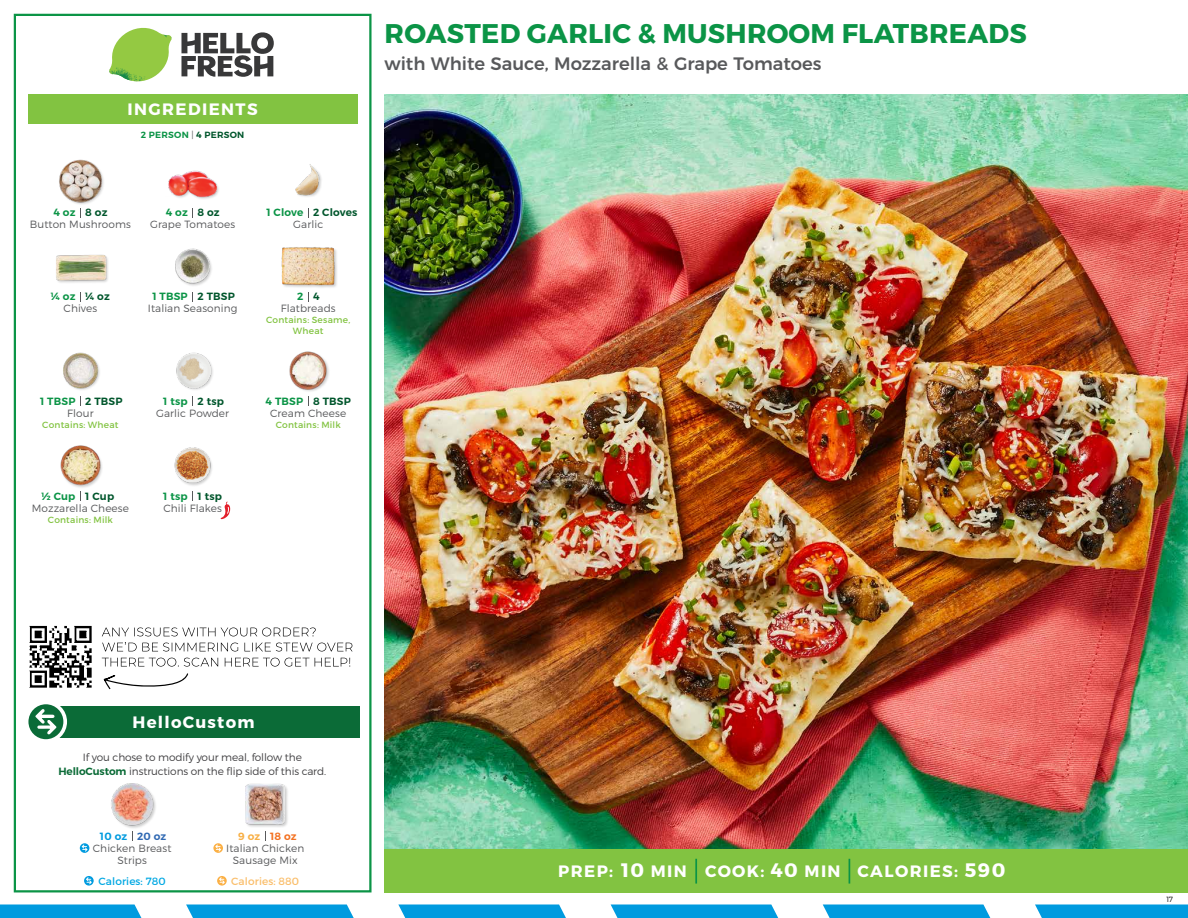
<style>
.page{position:relative;width:1188px;height:918px;background:#fff}
.page>*{position:absolute;margin:0;border:0;box-sizing:border-box;transform-origin:0 0}
.t1{font:700 27px "Montserrat";letter-spacing:.01em;color:#0b9446}
.t2{font:500 18px "Montserrat";color:#58595b}
.t3{font:700 16.5px "Montserrat";letter-spacing:.085em;color:#fff}
.t4{font:300 10.5px/12px "Montserrat";letter-spacing:.01em;color:#58595b;text-align:center}
.t5{font:300 10.5px/13.5px "Montserrat";letter-spacing:-.01em;color:#414042;text-align:center}
.t6{font:600 10.5px "Montserrat";letter-spacing:.02em;color:#00562c}
.t7{font:600 10.5px "Montserrat";letter-spacing:.02em;color:#0b9446}
.t8{font:10.5px "Montserrat";letter-spacing:.01em;color:#00a8e3}
.t9{font:10.5px "Montserrat";letter-spacing:.01em;color:#fabe6b}
.t10{font:600 10.5px "Montserrat";letter-spacing:.02em;color:#009bdf}
.t11{font:600 10.5px "Montserrat";color:#f37121}
.t12{font:9px/10.5px "Montserrat";letter-spacing:.025em;color:#82c341;text-align:center}
.t13{font:600 9px "Montserrat";letter-spacing:.03em;color:#0b9446}
.t14{font:300 7.5px "Montserrat";color:#000}
.s1{font-weight:300;color:#58595b}
.s2{color:#00562c}
.s3{font-weight:600;color:#0b6b37}
.s4{color:#3069b3}
.s5{color:#f8af45}
.s6{font-size:19.5px}
</style>
<div class="page">
<svg style="left:0;top:904px;width:141px;height:14px;background:#0ea0e0"></svg>
<svg style="left:186px;top:904px;width:168px;height:14px;background:#13a2e1"></svg>
<svg style="left:398px;top:904px;width:168px;height:14px;background:#13a2e1"></svg>
<svg style="left:611px;top:904px;width:167px;height:14px;background:#12a2e1"></svg>
<svg style="left:823px;top:904px;width:167px;height:14px;background:#12a2e1"></svg>
<svg style="left:1035px;top:904px;width:153px;height:14px;background:#0ea0e0"></svg>
<div style="left:384px;top:849px;width:804px;height:43px;background:#82c341"></div>
<svg style="left:181px;top:32px;width:93px;height:45px"></svg>
<svg style="left:114px;top:28px;width:55px;height:36px"></svg>
<img style="left:143px;top:28px;width:29px;height:24px">
<img style="left:112px;top:48px;width:54px;height:10px">
<img style="left:109px;top:52px;width:55px;height:30px">
<img style="left:142px;top:58px;width:24px;height:23px">
<div style="left:28px;top:94px;width:330px;height:30px;background:#82c341"></div>
<div style="left:14px;top:14px;width:358px;height:878px;border:2px solid #0b9446"></div>
<img style="left:384px;top:94px;width:804px;height:755px">
<img style="left:175px;top:248px;width:37px;height:38px">
<img style="left:281px;top:247px;width:56px;height:41px">
<img style="left:168px;top:170px;width:51px;height:29px">
<img style="left:295px;top:164px;width:27px;height:33px">
<img style="left:56px;top:254px;width:52px;height:29px">
<div style="left:59px;top:159px;width:46px;height:47px;background:#000;opacity:.2"></div>
<img style="left:59px;top:159px;width:46px;height:43px">
<img style="left:176px;top:352px;width:37px;height:38px">
<img style="left:289px;top:351px;width:40px;height:41px">
<img style="left:63px;top:352px;width:37px;height:38px">
<img style="left:174px;top:447px;width:38px;height:39px">
<div style="left:61px;top:446px;width:43px;height:43px;background:#000;opacity:.2"></div>
<img style="left:60px;top:445px;width:44px;height:42px">
<svg style="left:221px;top:502px;width:9px;height:17px"></svg>
<div style="left:33px;top:706px;width:327px;height:31px;background:#0b6b37"></div>
<div style="left:25px;top:701px;width:42px;height:42px;background:#fff;border-radius:50%"></div>
<div style="left:28px;top:704px;width:35px;height:35px;background:#0a6b37;border-radius:50%"></div>
<svg style="left:35px;top:709px;width:22px;height:26px"></svg>
<div style="left:111px;top:783px;width:46px;height:47px;background:#000;opacity:.2"></div>
<img style="left:111px;top:783px;width:46px;height:43px">
<svg style="left:80px;top:843px;width:9px;height:10px"></svg>
<svg style="left:82px;top:845px;width:6px;height:7px"></svg>
<svg style="left:84px;top:876px;width:10px;height:10px"></svg>
<svg style="left:86px;top:877px;width:6px;height:7px"></svg>
<div style="left:245px;top:784px;width:44px;height:44px;background:#000;opacity:.2"></div>
<img style="left:245px;top:783px;width:44px;height:43px">
<hr style="left:695px;top:859px;width:2px;height:25px;background:#0b9446">
<svg style="left:849px;top:859px;width:1px;height:25px"></svg>
<img style="left:29px;top:625px;width:63px;height:63px">
<svg style="left:104px;top:673px;width:84px;height:17px"></svg>
<svg style="left:102px;top:658px;width:248px;height:9px"></svg>
<svg style="left:102px;top:642px;width:251px;height:10px"></svg>
<svg style="left:102px;top:628px;width:214px;height:8px"></svg>
<svg style="left:213px;top:843px;width:10px;height:10px"></svg>
<svg style="left:215px;top:845px;width:6px;height:7px"></svg>
<svg style="left:217px;top:876px;width:10px;height:10px"></svg>
<svg style="left:219px;top:877px;width:6px;height:7px"></svg>
<h3 class="t3" style="left:128px;top:99px;width:132px">INGREDIENTS</h3>
<p class="t13" style="left:141px;top:129px;width:105px">2 PERSON <span class="s1">|</span> <span class="s2">4 PERSON</span></p>
<h1 class="t1" style="left:385px;top:17px;width:644px">ROASTED GARLIC &amp; MUSHROOM FLATBREADS</h1>
<h2 class="t2" style="left:384px;top:49px;width:438px">with White Sauce, Mozzarella &amp; Grape Tomatoes</h2>
<p class="t7" style="left:53px;top:206px;width:24px">4 oz</p>
<p class="t6" style="left:85px;top:206px;width:24px">8 oz</p>
<p class="t7" style="left:166px;top:206px;width:24px">4 oz</p>
<p class="t7" style="left:266px;top:206px;width:38px">1 Clove</p>
<p class="t6" style="left:198px;top:206px;width:24px">8 oz</p>
<p class="t6" style="left:313px;top:206px;width:46px">2 Cloves</p>
<p class="t4" style="left:30px;top:218px;width:103px">Button Mushrooms</p>
<p class="t4" style="left:150px;top:218px;width:87px">Grape Tomatoes</p>
<p class="t4" style="left:293px;top:218px;width:32px">Garlic</p>
<p class="t7" style="left:51px;top:290px;width:26px">¼ oz</p>
<p class="t6" style="left:85px;top:290px;width:26px">¼ oz</p>
<p class="t7" style="left:152px;top:290px;width:37px">1 TBSP</p>
<p class="t7" style="left:297px;top:290px;width:8px">2</p>
<p class="t6" style="left:198px;top:290px;width:39px">2 TBSP</p>
<p class="t6" style="left:313px;top:290px;width:8px">4</p>
<p class="t4" style="left:64px;top:303px;width:35px">Chives</p>
<p class="t4" style="left:148px;top:303px;width:91px">Italian Seasoning</p>
<p class="t4" style="left:281px;top:303px;width:57px">Flatbreads</p>
<p class="t12" style="left:266px;top:315px;width:86px">Contains: Sesame,<br>Wheat</p>
<p class="t7" style="left:40px;top:395px;width:37px">1 TBSP</p>
<p class="t6" style="left:85px;top:395px;width:39px">2 TBSP</p>
<p class="t7" style="left:163px;top:395px;width:26px">1 tsp</p>
<p class="t7" style="left:266px;top:395px;width:39px">4 TBSP</p>
<p class="t6" style="left:198px;top:395px;width:28px">2 tsp</p>
<p class="t6" style="left:313px;top:395px;width:39px">8 TBSP</p>
<p class="t4" style="left:67px;top:407px;width:28px">Flour</p>
<p class="t12" style="left:42px;top:419px;width:78px">Contains: Wheat</p>
<p class="t4" style="left:156px;top:407px;width:75px">Garlic Powder</p>
<p class="t4" style="left:270px;top:407px;width:78px">Cream Cheese</p>
<p class="t12" style="left:276px;top:419px;width:67px">Contains: Milk</p>
<p class="t7" style="left:41px;top:490px;width:36px">½ Cup</p>
<p class="t6" style="left:85px;top:490px;width:31px">1 Cup</p>
<p class="t7" style="left:163px;top:490px;width:26px">1 tsp</p>
<p class="t6" style="left:198px;top:490px;width:26px">1 tsp</p>
<p class="t4" style="left:32px;top:502px;width:99px">Mozzarella Cheese</p>
<p class="t12" style="left:48px;top:514px;width:67px">Contains: Milk</p>
<p class="t4" style="left:163px;top:502px;width:60px">Chili Flakes</p>
<h3 class="t3" style="left:133px;top:712px;width:123px">HelloCustom</h3>
<p class="t5" style="left:58px;top:750px;width:269px">If you chose to modify your meal, follow the<br><span class="s3">HelloCustom</span> instructions on the flip side of this card.</p>
<p class="t10" style="left:100px;top:830px;width:68px">10 oz <span class="s4">20 oz</span></p>
<p class="t4" style="left:93px;top:842px;width:80px">Chicken Breast<br>Strips</p>
<p class="t8" style="left:98px;top:874px;width:69px">Calories: 780</p>
<p class="t11" style="left:238px;top:830px;width:60px"><span class="s5">9 oz</span> 18 oz</p>
<p class="t4" style="left:226px;top:842px;width:80px">Italian Chicken<br>Sausage Mix</p>
<p class="t9" style="left:231px;top:874px;width:69px">Calories: 880</p>
<h3 class="t3" style="left:558px;top:861px;width:449px">PREP: <span class="s6">10</span> MIN COOK: <span class="s6">40</span> MIN CALORIES: <span class="s6">590</span></h3>
<p class="t14" style="left:1166px;top:895px;width:8px">17</p>
</div>
